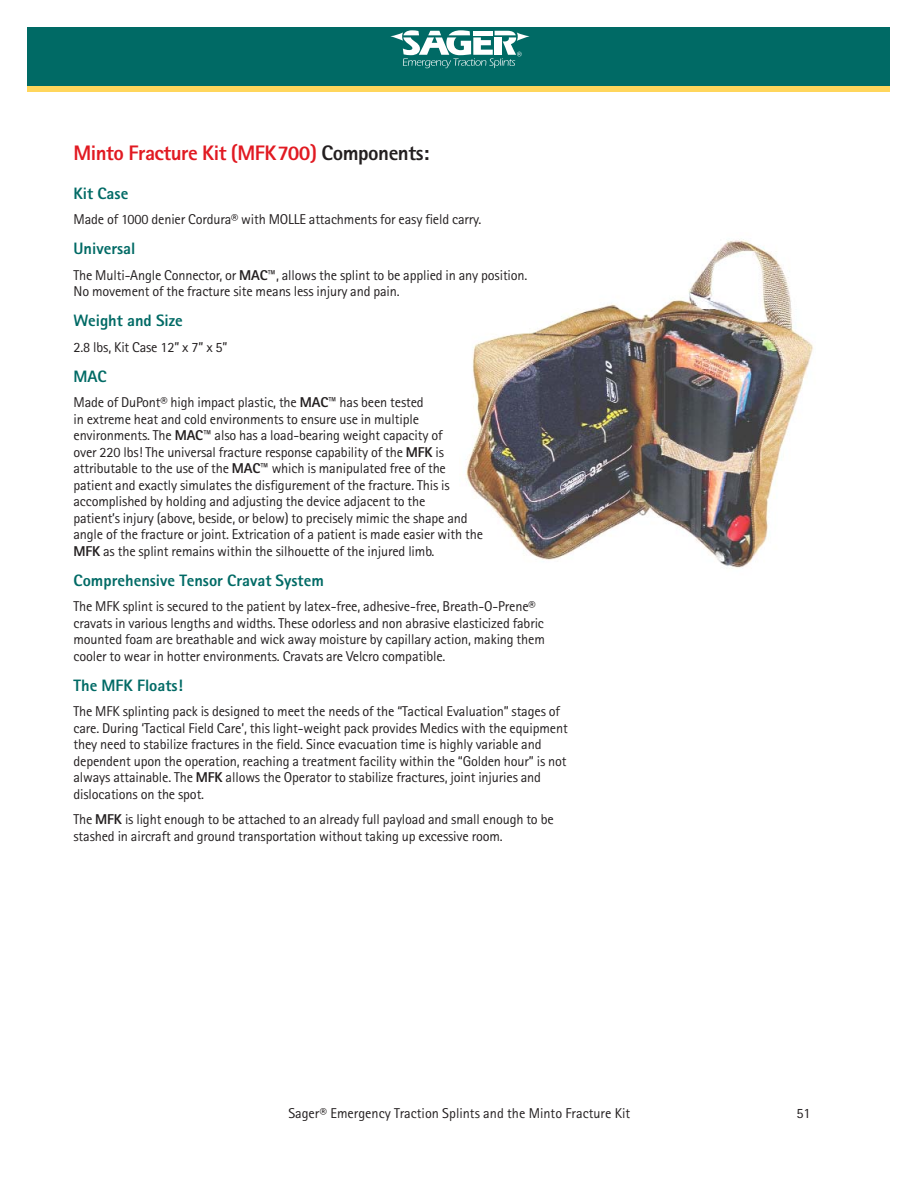
<style>
.page{position:relative;width:918px;height:1188px;background:#fff}
.page>*{position:absolute;margin:0;border:0;box-sizing:border-box;transform-origin:0 0}
.t1{font:800 21px "Rotis Sans Serif";letter-spacing:-.02em;color:#e11a22}
.t2{font:800 16.5px "Rotis Sans Serif";color:#006a65}
.t3{font:14.25px/16.5px "Rotis Sans Serif";letter-spacing:-.01em;color:#231f20}
.s1{color:#231f20}
.s2{font-weight:800}
</style>
<div class="page">
<div style="left:27px;top:27px;width:863px;height:65px;background:#ffd65c"></div>
<img style="left:466px;top:239px;width:348px;height:329px">
<div style="left:27px;top:27px;width:863px;height:59px;background:#006a65"></div>
<svg style="left:390px;top:30px;width:140px;height:38px"></svg>
<h1 class="t1" style="left:73px;top:145px;width:357px">Minto Fracture Kit (MFK700) <span class="s1">Components:</span></h1>
<p class="t2" style="left:73px;top:188px;width:56px">Kit Case</p>
<p class="t3" style="left:73px;top:213px;width:409px">Made of 1000 denier Cordura® with MOLLE attachments for easy field carry.</p>
<p class="t2" style="left:73px;top:243px;width:63px">Universal</p>
<p class="t3" style="left:73px;top:268px;width:456px">The Multi-Angle Connector, or <span class="s2">MAC™</span>, allows the splint to be applied in any position.<br>No movement of the fracture site means less injury and pain.</p>
<p class="t2" style="left:73px;top:315px;width:111px">Weight and Size</p>
<p class="t3" style="left:73px;top:340px;width:156px">2.8 lbs, Kit Case 12” x 7” x 5”</p>
<p class="t2" style="left:73px;top:371px;width:35px">MAC</p>
<p class="t3" style="left:73px;top:396px;width:411px">Made of DuPont® high impact plastic, the <span class="s2">MAC</span>™ has been tested<br>in extreme heat and cold environments to ensure use in multiple environments. The <span class="s2">MAC</span>™ also has a load-bearing weight capacity of<br>over 220 lbs! The universal fracture response capability of the <span class="s2">MFK</span> is attributable to the use of the <span class="s2">MAC</span>™ which is manipulated free of the patient and exactly simulates the disfigurement of the fracture. This is accomplished by holding and adjusting the device adjacent to the<br>patient’s injury (above, beside, or below) to precisely mimic the shape and angle of the fracture or joint. Extrication of a patient is made easier with the <span class="s2">MFK</span> as the splint remains within the silhouette of the injured limb.</p>
<p class="t2" style="left:73px;top:575px;width:252px">Comprehensive Tensor Cravat System</p>
<p class="t3" style="left:73px;top:600px;width:473px">The MFK splint is secured to the patient by latex-free, adhesive-free, Breath-O-Prene® cravats in various lengths and widths. These odorless and non abrasive elasticized fabric mounted foam are breathable and wick away moisture by capillary action, making them cooler to wear in hotter environments. Cravats are Velcro compatible.</p>
<p class="t2" style="left:73px;top:680px;width:111px">The MFK Floats!</p>
<p class="t3" style="left:73px;top:705px;width:496px">The MFK splinting pack is designed to meet the needs of the “Tactical Evaluation” stages of care. During ‘Tactical Field Care’, this light-weight pack provides Medics with the equipment they need to stabilize fractures in the field. Since evacuation time is highly variable and dependent upon the operation, reaching a treatment facility within the “Golden hour” is not always attainable. The <span class="s2">MFK</span> allows the Operator to stabilize fractures, joint injuries and dislocations on the spot.</p>
<p class="t3" style="left:74px;top:813px;width:482px">The <span class="s2">MFK</span> is light enough to be attached to an already full payload and small enough to be stashed in aircraft and ground transportation without taking up excessive room.</p>
<p class="t3" style="left:288px;top:1107px;width:343px">Sager® Emergency Traction Splints and the Minto Fracture Kit</p>
<p class="t3" style="left:796px;top:1107px;width:16px">51</p>
</div>
